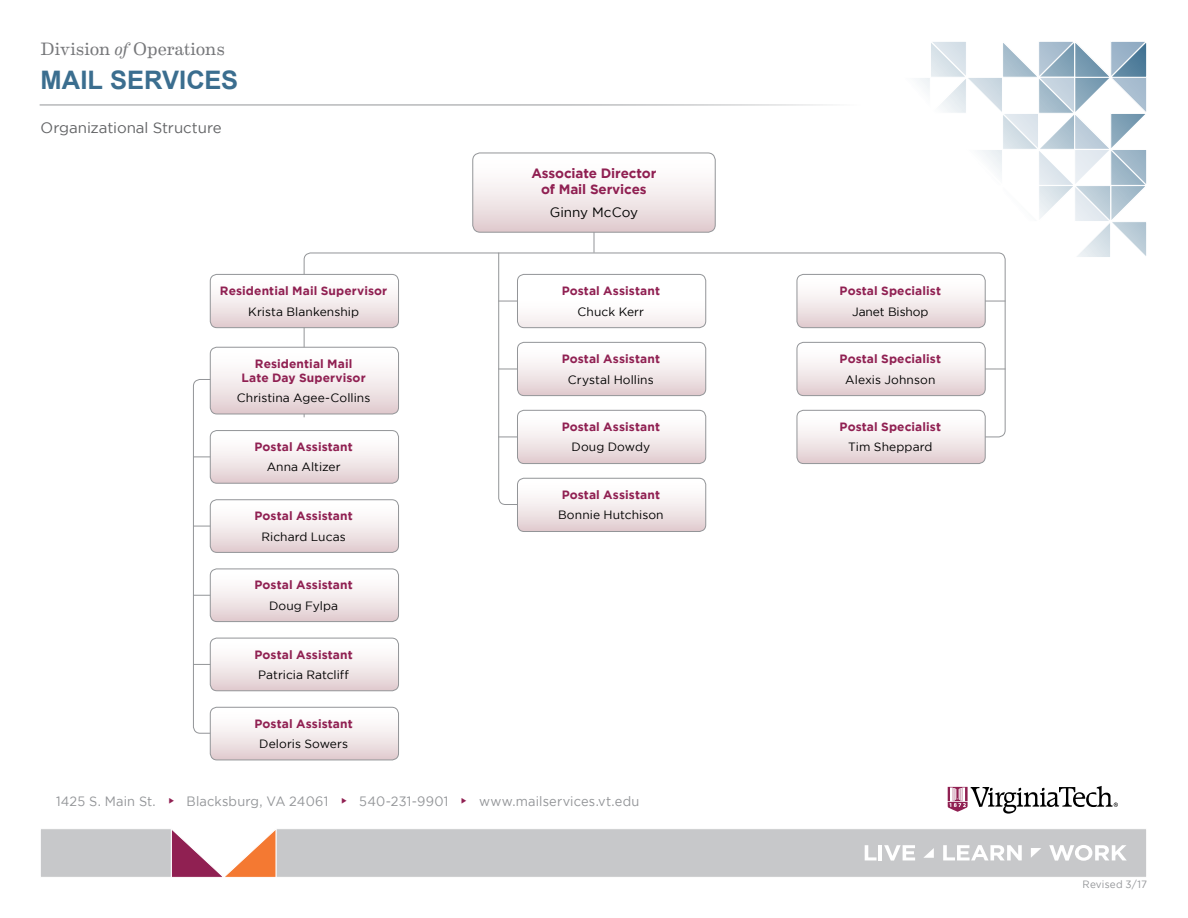
<style>
.page{position:relative;width:1188px;height:918px;background:#fff}
.page>*{position:absolute;margin:0;border:0;box-sizing:border-box;transform-origin:0 0}
.t1{font:700 25.5px "Arial";color:#3b6e8f}
.t2{font:18px "Eames Century Modern";color:#77787b}
.t3{font:15px "Gotham";letter-spacing:-.005em;color:#636466}
.t4{font:13.5px "Gotham";letter-spacing:.015em;color:#939598;scale:.95 1}
.t5{font:700 13.5px/16.2px "Gotham";letter-spacing:-.01em;color:#902052;text-align:center}
.t6{font:13.5px "Gotham";letter-spacing:.005em;color:#000}
.t7{font:700 12px/14.4px "Gotham";letter-spacing:.01em;color:#902052;text-align:center}
.t8{font:12px "Gotham";letter-spacing:.005em;color:#000}
.t9{font:10.5px "Gotham";letter-spacing:.015em;color:#939598;scale:.95 1}
.s1{font-style:italic}
</style>
<div class="page">
<hr style="left:594px;top:171px;width:1px;height:82px;background:#939598">
<svg style="left:473px;top:153px;width:242px;height:78px"></svg>
<div style="left:472px;top:153px;width:244px;height:80px;border:1px solid #939598;border-radius:7px"></div>
<svg style="left:303px;top:252px;width:703px;height:186px"></svg>
<svg style="left:210px;top:274px;width:189px;height:54px"></svg>
<div style="left:210px;top:274px;width:189px;height:54px;border:1px solid #939598;border-radius:7px"></div>
<svg style="left:193px;top:347px;width:206px;height:413px"></svg>
<div style="left:210px;top:707px;width:189px;height:53px;border:1px solid #939598;border-radius:7px"></div>
<svg style="left:498px;top:252px;width:208px;height:280px"></svg>
<div style="left:517px;top:478px;width:189px;height:54px;border:1px solid #939598;border-radius:7px"></div>
<svg style="left:797px;top:274px;width:188px;height:54px"></svg>
<div style="left:797px;top:274px;width:189px;height:54px;border:1px solid #939598;border-radius:7px"></div>
<svg style="left:797px;top:342px;width:188px;height:54px"></svg>
<div style="left:797px;top:342px;width:189px;height:54px;border:1px solid #939598;border-radius:7px"></div>
<svg style="left:797px;top:410px;width:188px;height:54px"></svg>
<div style="left:797px;top:410px;width:189px;height:54px;border:1px solid #939598;border-radius:7px"></div>
<hr style="left:40px;top:105px;width:860px;height:1px;background:#939598">
<svg style="left:172px;top:830px;width:104px;height:47px"></svg>
<div style="left:40px;top:828px;width:132px;height:50px;background:#c7c8ca;border:1px solid #fff"></div>
<div style="left:276px;top:828px;width:871px;height:50px;background:#c7c8ca;border:1px solid #fff"></div>
<svg style="left:865px;top:845px;width:12px;height:15px"></svg>
<hr style="left:879px;top:845px;width:3px;height:15px;background:#fff">
<svg style="left:884px;top:845px;width:31px;height:16px"></svg>
<svg style="left:923px;top:848px;width:11px;height:10px"></svg>
<svg style="left:943px;top:845px;width:79px;height:15px"></svg>
<svg style="left:1031px;top:848px;width:10px;height:10px"></svg>
<svg style="left:1049px;top:845px;width:78px;height:16px"></svg>
<svg style="left:948px;top:786px;width:170px;height:28px"></svg>
<svg style="left:857px;top:41px;width:290px;height:218px"></svg>
<h2 class="t2" style="left:40px;top:36px;width:186px">Division <span class="s1">of</span> Operations</h2>
<h1 class="t1" style="left:40px;top:63px;width:199px">MAIL SERVICES</h1>
<p class="t3" style="left:40px;top:119px;width:183px">Organizational Structure</p>
<p class="t7" style="left:220px;top:284px;width:169px">Residential Mail Supervisor</p>
<p class="t8" style="left:248px;top:305px;width:112px">Krista Blankenship</p>
<p class="t7" style="left:242px;top:356px;width:126px">Residential Mail<br>Late Day Supervisor</p>
<p class="t8" style="left:237px;top:391px;width:135px">Christina Agee-Collins</p>
<p class="t7" style="left:255px;top:439px;width:100px">Postal Assistant</p>
<p class="t8" style="left:267px;top:461px;width:75px">Anna Altizer</p>
<p class="t7" style="left:255px;top:509px;width:100px">Postal Assistant</p>
<p class="t8" style="left:261px;top:530px;width:86px">Richard Lucas</p>
<p class="t7" style="left:255px;top:578px;width:100px">Postal Assistant</p>
<p class="t8" style="left:269px;top:599px;width:71px">Doug Fylpa</p>
<p class="t7" style="left:255px;top:647px;width:100px">Postal Assistant</p>
<p class="t8" style="left:258px;top:668px;width:92px">Patricia Ratcliff</p>
<p class="t7" style="left:255px;top:716px;width:100px">Postal Assistant</p>
<p class="t8" style="left:259px;top:737px;width:90px">Deloris Sowers</p>
<p class="t5" style="left:531px;top:165px;width:127px">Associate Director of Mail Services</p>
<p class="t6" style="left:550px;top:205px;width:90px">Ginny McCoy</p>
<p class="t7" style="left:562px;top:284px;width:100px">Postal Assistant</p>
<p class="t8" style="left:578px;top:305px;width:68px">Chuck Kerr</p>
<p class="t7" style="left:562px;top:351px;width:100px">Postal Assistant</p>
<p class="t8" style="left:568px;top:373px;width:87px">Crystal Hollins</p>
<p class="t7" style="left:562px;top:419px;width:100px">Postal Assistant</p>
<p class="t8" style="left:572px;top:441px;width:80px">Doug Dowdy</p>
<p class="t7" style="left:562px;top:487px;width:100px">Postal Assistant</p>
<p class="t8" style="left:558px;top:509px;width:107px">Bonnie Hutchison</p>
<p class="t4" style="left:56px;top:793px;width:106px">1425 S. Main St.</p>
<p class="t4" style="left:187px;top:793px;width:151px">Blacksburg, VA 24061</p>
<p class="t4" style="left:359px;top:793px;width:95px">540-231-9901</p>
<p class="t4" style="left:479px;top:793px;width:170px">www.mailservices.vt.edu</p>
<p class="t7" style="left:840px;top:284px;width:103px">Postal Specialist</p>
<p class="t8" style="left:852px;top:305px;width:78px">Janet Bishop</p>
<p class="t7" style="left:840px;top:351px;width:103px">Postal Specialist</p>
<p class="t8" style="left:845px;top:373px;width:92px">Alexis Johnson</p>
<p class="t7" style="left:840px;top:419px;width:103px">Postal Specialist</p>
<p class="t8" style="left:848px;top:441px;width:86px">Tim Sheppard</p>
<p class="t9" style="left:1083px;top:879px;width:69px">Revised 3/17</p>
</div>
